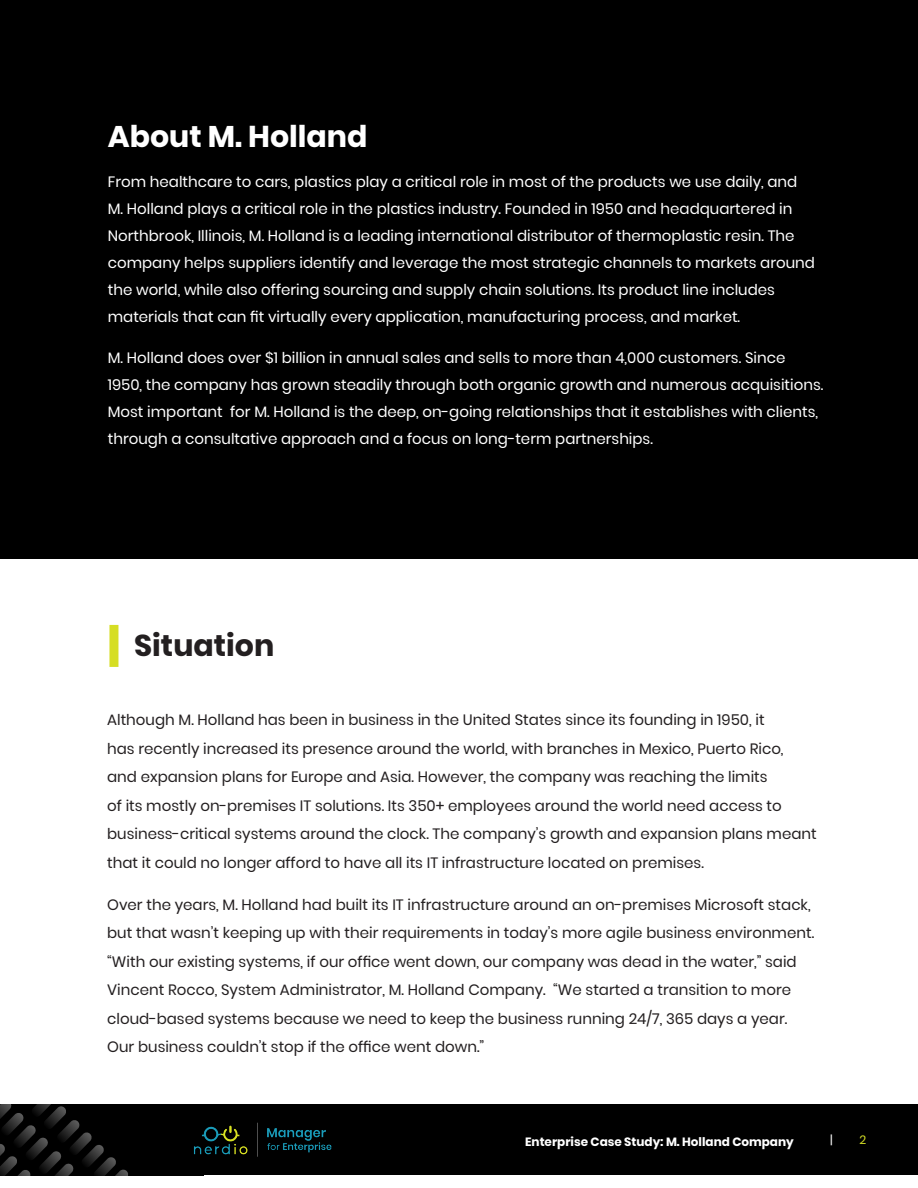
<style>
.page{position:relative;width:918px;height:1188px;background:#fff}
.page>*{position:absolute;margin:0;border:0;box-sizing:border-box;transform-origin:0 0}
.body{font:700 30px "Poppins";color:#fff}
.H-_1{font:700 30px "Poppins";color:#231f20}
.body-2{font:15px/28.5px "Poppins";color:#231f20}
.body-3{font:15px/27px "Poppins";color:#fff}
.t1{font:700 12px "Poppins";color:#fff}
.t2{font:12px "Poppins";color:#fff}
.t3{font:12px "Poppins";color:#d2dc26}
</style>
<div class="page">
<div style="left:0;top:1104px;width:918px;height:71px;background:#000"></div>
<img style="left:0;top:1104px;width:128px;height:71px">
<img style="left:194px;top:1122px;width:138px;height:35px">
<div style="left:0;top:0;width:918px;height:559px;background:#000"></div>
<div style="left:109px;top:625px;width:9px;height:42px;background:#d6de24"></div>
<p class="body" style="left:108px;top:119px;width:261px">About M. Holland</p>
<p class="body-3" style="left:108px;top:169px;width:709px">From healthcare to cars, plastics play a critical role in most of the products we use daily, and M. Holland plays a critical role in the plastics industry. Founded in 1950 and headquartered in Northbrook, Illinois, M. Holland is a leading international distributor of thermoplastic resin. The company helps suppliers identify and leverage the most strategic channels to markets around the world, while also offering sourcing and supply chain solutions. Its product line includes materials that can fit virtually every application, manufacturing process, and market.</p>
<p class="body-3" style="left:108px;top:344px;width:717px">M. Holland does over $1 billion in annual sales and sells to more than 4,000 customers. Since 1950, the company has grown steadily through both organic growth and numerous acquisitions.<br>Most important for M. Holland is the deep, on-going relationships that it establishes with clients, through a consultative approach and a focus on long-term partnerships.</p>
<p class="H-_1" style="left:134px;top:629px;width:142px">Situation</p>
<p class="body-2" style="left:107px;top:706px;width:711px">Although M. Holland has been in business in the United States since its founding in 1950, it<br>has recently increased its presence around the world, with branches in Mexico, Puerto Rico, and expansion plans for Europe and Asia. However, the company was reaching the limits<br>of its mostly on-premises IT solutions. Its 350+ employees around the world need access to business-critical systems around the clock. The company’s growth and expansion plans meant that it could no longer afford to have all its IT infrastructure located on premises.</p>
<p class="body-2" style="left:107px;top:891px;width:709px">Over the years, M. Holland had built its IT infrastructure around an on-premises Microsoft stack, but that wasn’t keeping up with their requirements in today’s more agile business environment. “With our existing systems, if our office went down, our company was dead in the water,” said Vincent Rocco, System Administrator, M. Holland Company. “We started a transition to more cloud-based systems because we need to keep the business running 24/7, 365 days a year.<br>Our business couldn’t stop if the office went down.”</p>
<p class="t1" style="left:525px;top:1135px;width:270px">Enterprise Case Study: M. Holland Company</p>
<p class="t2" style="left:830px;top:1133px;width:4px">|</p>
<p class="t3" style="left:859px;top:1133px;width:8px">2</p>
</div>
